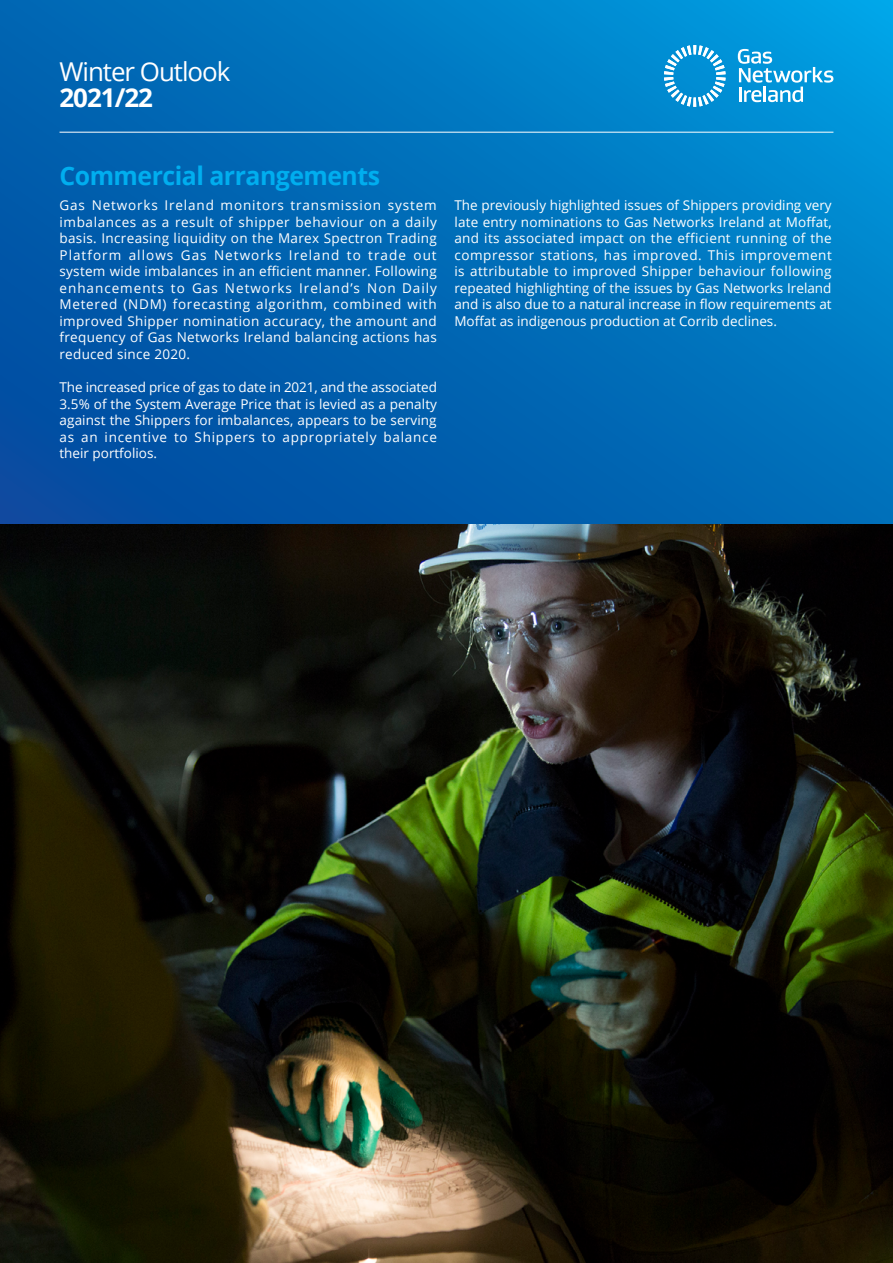
<style>
.page{position:relative;width:893px;height:1263px;background:#fff}
.page>*{position:absolute;margin:0;border:0;box-sizing:border-box;transform-origin:0 0}
.t1{font:25.95px "Open Sans";letter-spacing:-.04em;color:#fff}
.t2{font:700 25.95px "Open Sans";letter-spacing:-.04em;color:#fff}
.t3{font:700 25.5px "Open Sans";letter-spacing:-.02em;color:#00aeef}
.t4{font:13.5px/16.5px "Open Sans";letter-spacing:.015em;color:#fff;text-align:justify}
</style>
<div class="page">
<svg style="left:0;top:0;width:893px;height:525px;background:#006bb7"></svg>
<hr style="left:60px;top:132px;width:773px;height:1px;background:#fff">
<svg style="left:738px;top:49px;width:95px;height:53px;background:#3baee2"></svg>
<svg style="left:664px;top:45px;width:62px;height:62px"></svg>
<img style="left:0;top:525px;width:893px;height:738px">
<h2 class="t1" style="left:60px;top:54px;width:172px">Winter Outlook</h2>
<p class="t2" style="left:60px;top:79px;width:95px">2021/22</p>
<h2 class="t3" style="left:60px;top:158px;width:322px">Commercial arrangements</h2>
<p class="t4" style="left:60px;top:197px;width:379px">Gas Networks Ireland monitors transmission system imbalances as a result of shipper behaviour on a daily basis. Increasing liquidity on the Marex Spectron Trading Platform allows Gas Networks Ireland to trade out</p>
<p class="t4" style="left:60px;top:263px;width:379px">system wide imbalances in an efficient manner. Following</p>
<p class="t4" style="left:60px;top:279px;width:379px">enhancements to Gas Networks Ireland’s Non Daily Metered (NDM) forecasting algorithm, combined with improved Shipper nomination accuracy, the amount and frequency of Gas Networks Ireland balancing actions has reduced since 2020.</p>
<p class="t4" style="left:60px;top:379px;width:379px">The increased price of gas to date in 2021, and the associated 3.5% of the System Average Price that is levied as a penalty against the Shippers for imbalances, appears to be serving as an incentive to Shippers to appropriately balance</p>
<p class="t4" style="left:60px;top:445px;width:99px">their portfolios.</p>
<p class="t4" style="left:454px;top:197px;width:379px">The previously highlighted issues of Shippers providing very</p>
<p class="t4" style="left:454px;top:213px;width:379px">late entry nominations to Gas Networks Ireland at Moffat,</p>
<p class="t4" style="left:454px;top:230px;width:379px">and its associated impact on the efficient running of the compressor stations, has improved. This improvement is attributable to improved Shipper behaviour following repeated highlighting of the issues by Gas Networks Ireland</p>
<p class="t4" style="left:454px;top:296px;width:379px">and is also due to a natural increase in flow requirements at<br>Moffat as indigenous production at Corrib declines.</p>
</div>
